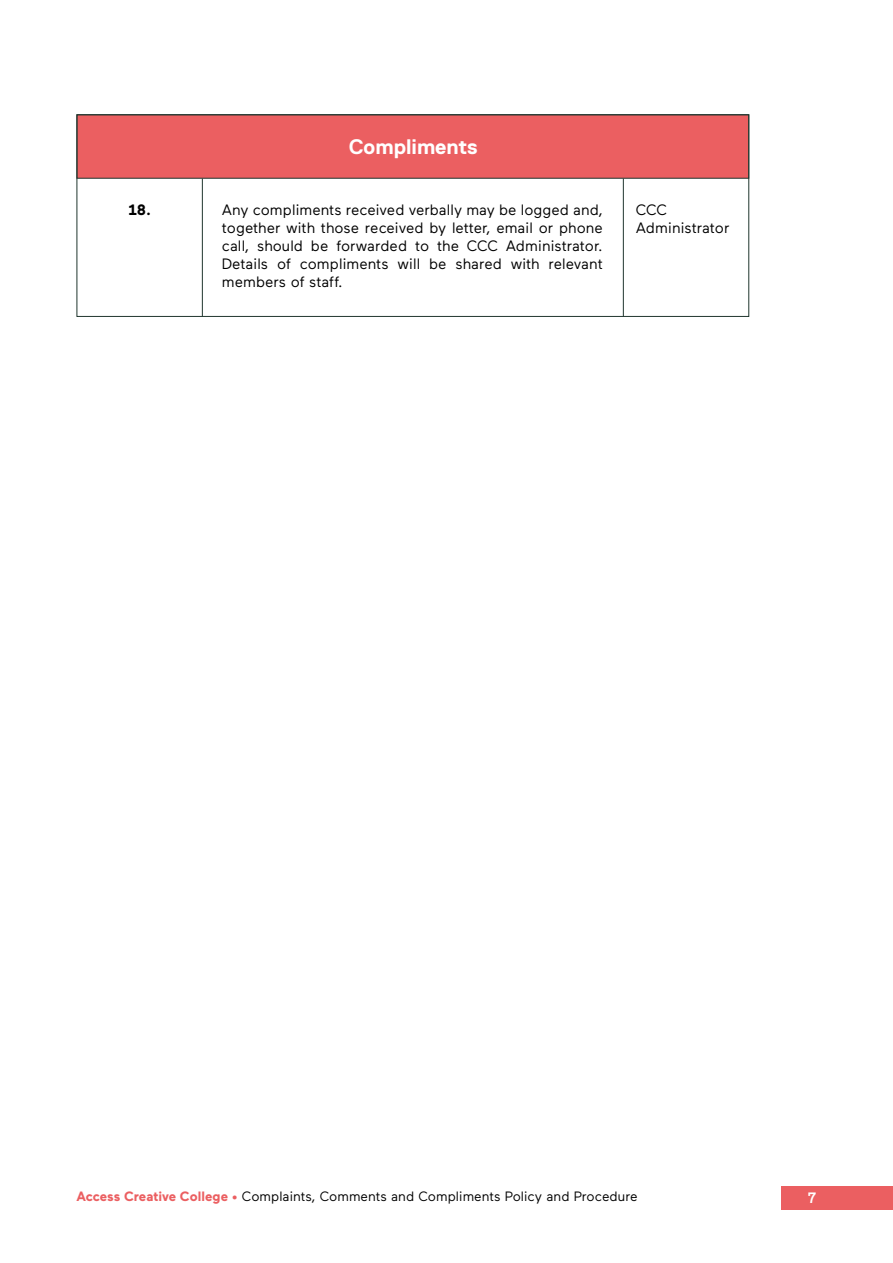
<style>
.page{position:relative;width:893px;height:1263px;background:#fff}
.page>*{position:absolute;margin:0;border:0;box-sizing:border-box;transform-origin:0 0}
.t1{font:700 21px "Replica";color:#fff}
.t2{font:15px/18px "Maax";color:#000;text-align:justify}
.t3{font:700 15px "Maax";color:#000}
.t4{font:500 15px "Maax";color:#fff}
.t5{font:13.5px "Maax";color:#000}
.s1{font-weight:700;color:#eb5f61}
</style>
<div class="page">
<div style="left:781px;top:1186px;width:112px;height:24px;background:#eb5f61"></div>
<div style="left:77px;top:114px;width:672px;height:65px;background:#eb5f61;border:1px solid #20362e"></div>
<hr style="left:202px;top:179px;width:1px;height:138px;background:#20362e">
<div style="left:77px;top:114px;width:672px;height:203px;border:1px solid #20362e"></div>
<hr style="left:623px;top:179px;width:1px;height:138px;background:#20362e">
<p class="t3" style="left:128px;top:202px;width:24px">18.</p>
<h1 class="t1" style="left:349px;top:135px;width:130px">Compliments</h1>
<p class="t2" style="left:222px;top:201px;width:382px">Any compliments received verbally may be logged and, together with those received by letter, email or phone call, should be forwarded to the CCC Administrator.<br>Details of compliments will be shared with relevant members of staff.</p>
<p class="t2" style="left:636px;top:201px;width:95px">CCC<br>Administrator</p>
<p class="t5" style="left:77px;top:1189px;width:563px"><span class="s1">Access Creative College •</span> Complaints, Comments and Compliments Policy and Procedure</p>
<p class="t4" style="left:808px;top:1190px;width:10px">7</p>
</div>
